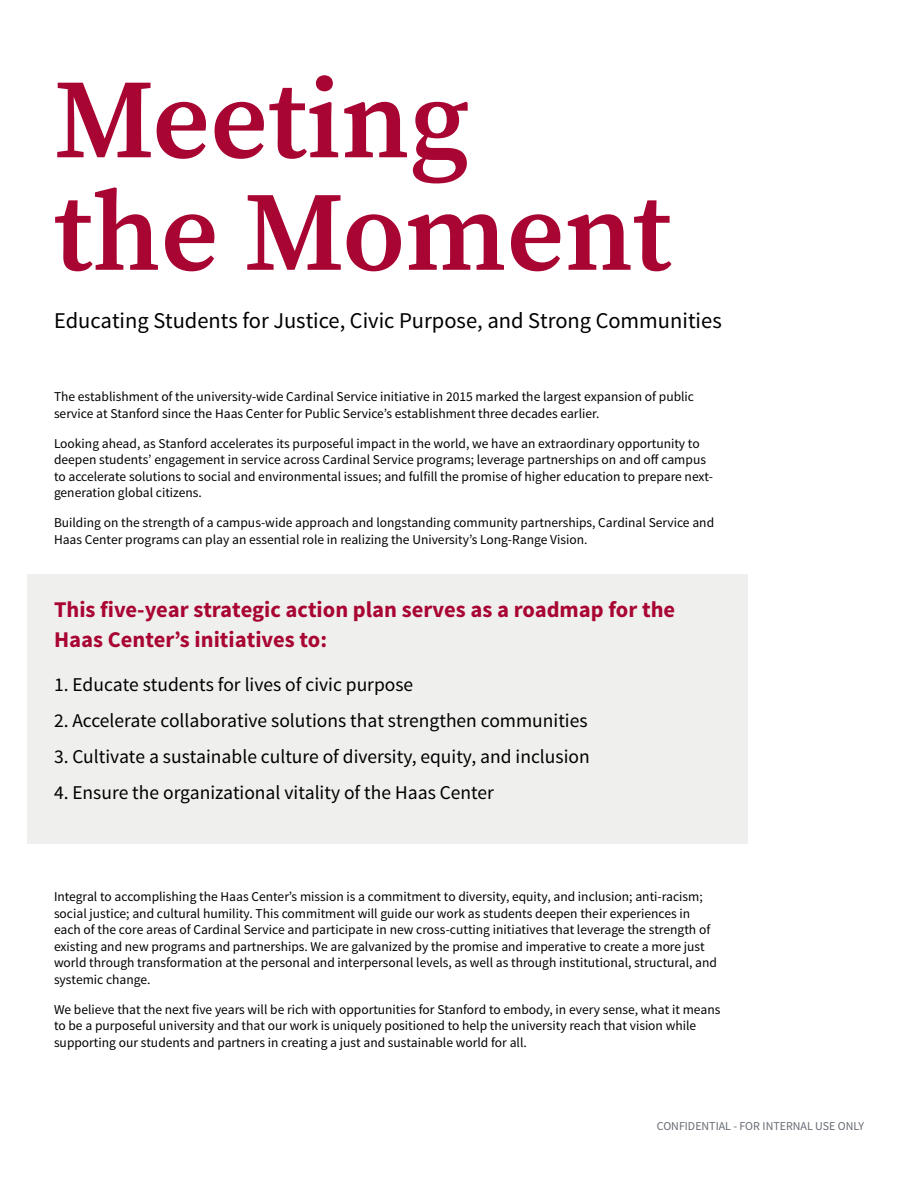
<style>
.page{position:relative;width:918px;height:1188px;background:#fff}
.page>*{position:absolute;margin:0;border:0;box-sizing:border-box;transform-origin:0 0}
.t1{font:600 112.5px/112.5px "Source Serif Pro";color:#a90533}
.t2{font:700 22.5px/30px "Source Sans Pro";color:#a90533}
.t3{font:22.5px "Source Sans Pro";color:#000}
.t4{font:19.5px "Source Sans Pro";color:#000}
.t5{font:13.5px/16.5px "Source Sans Pro";color:#000}
.t6{font:12px "Source Sans Pro";color:#676c75}
</style>
<div class="page">
<div style="left:27px;top:574px;width:720px;height:270px;background:#eff0ee"></div>
<h1 class="t1" style="left:54px;top:62px;width:619px">Meeting<br>the Moment</h1>
<h2 class="t3" style="left:54px;top:307px;width:669px">Educating Students for Justice, Civic Purpose, and Strong Communities</h2>
<p class="t5" style="left:54px;top:389px;width:642px">The establishment of the university-wide Cardinal Service initiative in 2015 marked the largest expansion of public service at Stanford since the Haas Center for Public Service’s establishment three decades earlier.</p>
<p class="t5" style="left:54px;top:435px;width:661px">Looking ahead, as Stanford accelerates its purposeful impact in the world, we have an extraordinary opportunity to deepen students’ engagement in service across Cardinal Service programs; leverage partnerships on and off campus to accelerate solutions to social and environmental issues; and fulfill the promise of higher education to prepare next&shy;generation global citizens.</p>
<p class="t5" style="left:54px;top:515px;width:662px">Building on the strength of a campus-wide approach and longstanding community partnerships, Cardinal Service and<br>Haas Center programs can play an essential role in realizing the University’s Long-Range Vision.</p>
<h2 class="t2" style="left:54px;top:596px;width:623px">This five-year strategic action plan serves as a roadmap for the<br>Haas Center’s initiatives to:</h2>
<h3 class="t4" style="left:54px;top:673px;width:361px">1. Educate students for lives of civic purpose</h3>
<h3 class="t4" style="left:54px;top:709px;width:535px">2. Accelerate collaborative solutions that strengthen communities</h3>
<h3 class="t4" style="left:54px;top:745px;width:537px">3. Cultivate a sustainable culture of diversity, equity, and inclusion</h3>
<h3 class="t4" style="left:54px;top:781px;width:441px">4. Ensure the organizational vitality of the Haas Center</h3>
<p class="t5" style="left:54px;top:889px;width:665px">Integral to accomplishing the Haas Center’s mission is a commitment to diversity, equity, and inclusion; anti-racism; social justice; and cultural humility. This commitment will guide our work as students deepen their experiences in each of the core areas of Cardinal Service and participate in new cross-cutting initiatives that leverage the strength of existing and new programs and partnerships. We are galvanized by the promise and imperative to create a more just world through transformation at the personal and interpersonal levels, as well as through institutional, structural, and systemic change.</p>
<p class="t5" style="left:54px;top:1001px;width:668px">We believe that the next five years will be rich with opportunities for Stanford to embody, in every sense, what it means to be a purposeful university and that our work is uniquely positioned to help the university reach that vision while supporting our students and partners in creating a just and sustainable world for all.</p>
<p class="t6" style="left:657px;top:1119px;width:209px">CONFIDENTIAL - FOR INTERNAL USE ONLY</p>
</div>
